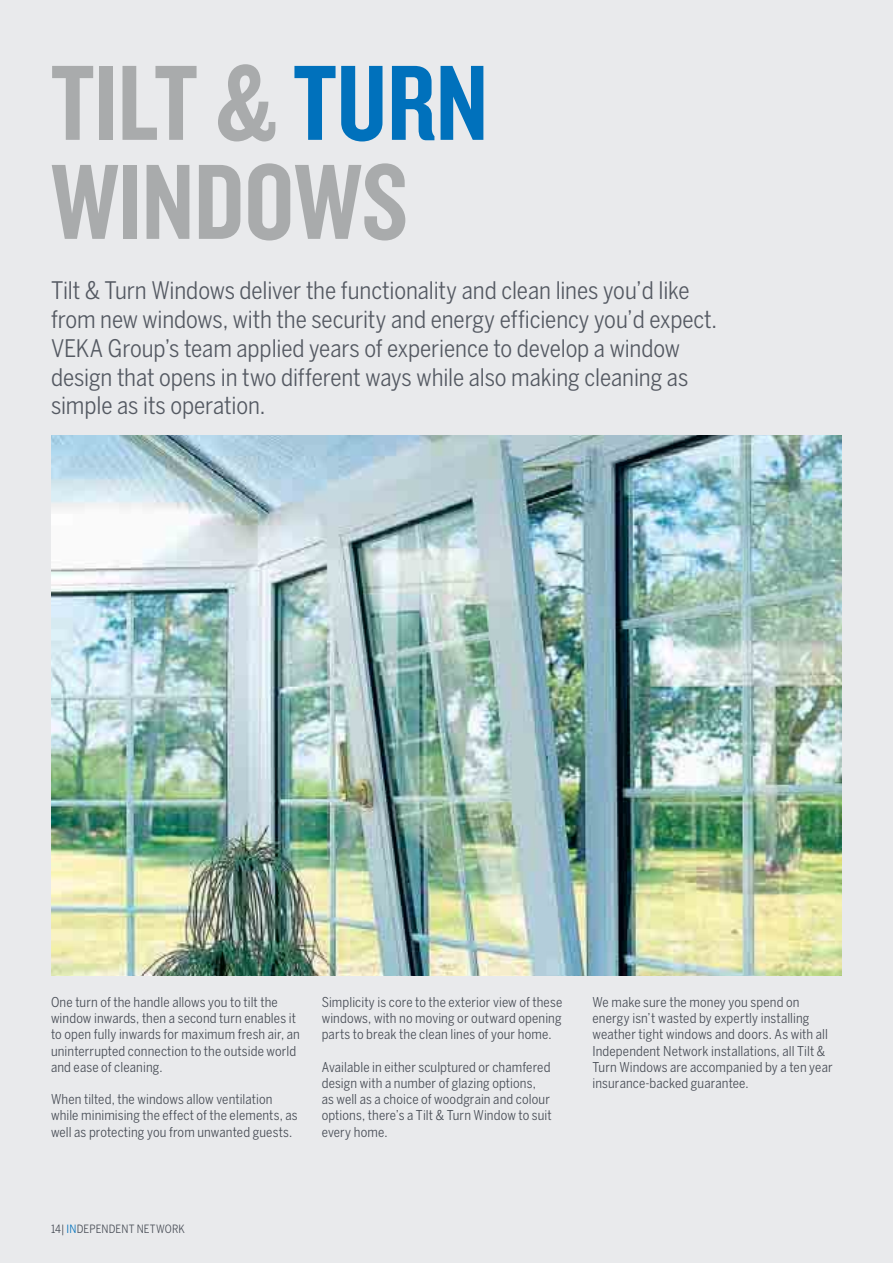
<style>
.page{position:relative;width:893px;height:1263px;background:#fff}
.page>*{position:absolute;margin:0;border:0;box-sizing:border-box;transform-origin:0 0}
.t1{font:111px/99px "Knockout 49 Liteweight";color:#a9abac}
.t2{font:condensed 24px/28.8px "Benton Sans";letter-spacing:-.005em;color:#545962}
.t3{font:condensed 13.5px/16.2px "Benton Sans";letter-spacing:.01em;color:#474c55}
.t4{font:condensed 11.4px "Benton Sans";letter-spacing:.015em;color:#474c55}
.s1{color:#0071bc}
</style>
<div class="page">
<div style="left:1px;top:0;width:892px;height:1263px;background:#e9eaec"></div>
<img style="left:51px;top:436px;width:791px;height:540px">
<h1 class="t1" style="left:51px;top:64px;width:439px">TILT &amp; <span class="s1">TURN<br></span>WINDOWS</h1>
<p class="t2" style="left:51px;top:278px;width:668px">Tilt &amp; Turn Windows deliver the functionality and clean lines you’d like from new windows, with the security and energy efficiency you’d expect.<br>VEKA Group’s team applied years of experience to develop a window design that opens in two different ways while also making cleaning as simple as its operation.</p>
<p class="t3" style="left:51px;top:995px;width:250px">One turn of the handle allows you to tilt the window inwards, then a second turn enables it to open fully inwards for maximum fresh air, an uninterrupted connection to the outside world and ease of cleaning.</p>
<p class="t3" style="left:51px;top:1092px;width:248px">When tilted, the windows allow ventilation while minimising the effect of the elements, as well as protecting you from unwanted guests.</p>
<p class="t3" style="left:322px;top:995px;width:242px;text-align:justify">Simplicity is core to the exterior view of these windows, with no moving or outward opening parts to break the clean lines of your home.</p>
<p class="t3" style="left:322px;top:1060px;width:231px">Available in either sculptured or chamfered design with a number of glazing options,<br>as well as a choice of woodgrain and colour options, there’s a Tilt &amp; Turn Window to suit every home.</p>
<p class="t3" style="left:592px;top:995px;width:242px">We make sure the money you spend on energy isn’t wasted by expertly installing weather tight windows and doors. As with all Independent Network installations, all Tilt &amp; Turn Windows are accompanied by a ten year insurance-backed guarantee.</p>
<p class="t4" style="left:51px;top:1225px;width:135px">14| <span class="s1">IN</span>DEPENDENT NETWORK</p>
</div>
